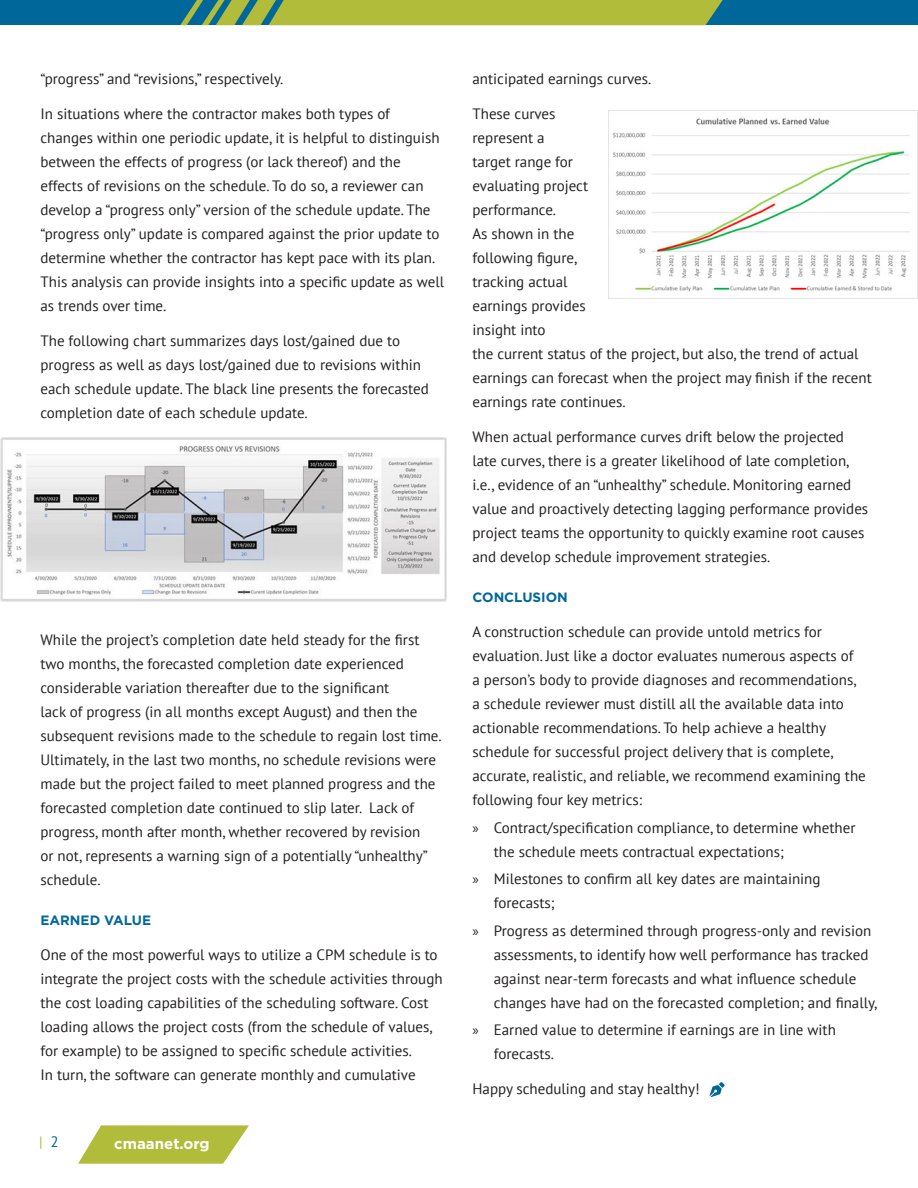
<style>
.page{position:relative;width:918px;height:1188px;background:#fff}
.page>*{position:absolute;margin:0;border:0;box-sizing:border-box;transform-origin:0 0}
.BodyText{font:15px/24px "PT Sans";color:#231f20}
.t1{font:700 15px "Gotham";color:#fff}
.t2{font:15px "PT Sans";color:#b0bc3a}
.Heading_3{font:700 13.5px "Gotham";color:#00679b}
.s1{color:#00679b}
.s2{font-family:"Myriad Pro"}
</style>
<div class="page">
<svg style="left:78px;top:1125px;width:171px;height:39px;background:#bcc659"></svg>
<div style="left:0;top:0;width:918px;height:25px;background:#00679b"></div>
<svg style="left:180px;top:0;width:543px;height:25px;background:#9db343"></svg>
<img style="left:608px;top:111px;width:310px;height:188px">
<img style="left:1px;top:438px;width:445px;height:163px">
<svg style="left:710px;top:1082px;width:15px;height:15px"></svg>
<p class="BodyText" style="left:40px;top:67px;width:244px">“progress” and “revisions,” respectively.</p>
<p class="BodyText" style="left:40px;top:101px;width:405px">In situations where the contractor makes both types of changes within one periodic update, it is helpful to distinguish between the effects of progress (or lack thereof) and the effects of revisions on the schedule. To do so, a reviewer can develop a “progress only” version of the schedule update. The “progress only” update is compared against the prior update to determine whether the contractor has kept pace with its plan.<br>This analysis can provide insights into a specific update as well as trends over time.</p>
<p class="BodyText" style="left:40px;top:328px;width:390px">The following chart summarizes days lost/gained due to progress as well as days lost/gained due to revisions within each schedule update. The black line presents the forecasted completion date of each schedule update.</p>
<p class="BodyText" style="left:40px;top:627px;width:403px">While the project’s completion date held steady for the first two months, the forecasted completion date experienced considerable variation thereafter due to the significant<br>lack of progress (in all months except August) and then the subsequent revisions made to the schedule to regain lost time.<br>Ultimately, in the last two months, no schedule revisions were made but the project failed to meet planned progress and the forecasted completion date continued to slip later. Lack of progress, month after month, whether recovered by revision<br>or not, represents a warning sign of a potentially “unhealthy” schedule.</p>
<p class="Heading_3" style="left:40px;top:911px;width:112px">EARNED VALUE</p>
<p class="BodyText" style="left:40px;top:942px;width:404px">One of the most powerful ways to utilize a CPM schedule is to integrate the project costs with the schedule activities through the cost loading capabilities of the scheduling software. Cost loading allows the project costs (from the schedule of values, for example) to be assigned to specific schedule activities.<br>In turn, the software can generate monthly and cumulative</p>
<p class="t2" style="left:39px;top:1132px;width:21px">| <span class="s1">2</span></p>
<p class="t1" style="left:114px;top:1134px;width:97px">cmaanet.org</p>
<p class="BodyText" style="left:472px;top:67px;width:180px">anticipated earnings curves.</p>
<p class="BodyText" style="left:472px;top:101px;width:401px">These curves<br>represent a<br>target range for<br>evaluating project<br>performance.<br>As shown in the<br>following figure,<br>tracking actual<br>earnings provides<br>insight into<br>the current status of the project, but also, the trend of actual earnings can forecast when the project may finish if the recent earnings rate continues.</p>
<p class="BodyText" style="left:472px;top:424px;width:397px">When actual performance curves drift below the projected late curves, there is a greater likelihood of late completion, i.e., evidence of an “unhealthy” schedule. Monitoring earned value and proactively detecting lagging performance provides project teams the opportunity to quickly examine root causes and develop schedule improvement strategies.</p>
<p class="Heading_3" style="left:472px;top:589px;width:97px">CONCLUSION</p>
<p class="BodyText" style="left:472px;top:620px;width:395px">A construction schedule can provide untold metrics for evaluation. Just like a doctor evaluates numerous aspects of<br>a person’s body to provide diagnoses and recommendations, a schedule reviewer must distill all the available data into actionable recommendations. To help achieve a healthy schedule for successful project delivery that is complete, accurate, realistic, and reliable, we recommend examining the following four key metrics:</p>
<p class="BodyText" style="left:494px;top:815px;width:363px;text-indent:-21px"><span class="s2">»</span> Contract/specification compliance, to determine whether the schedule meets contractual expectations;</p>
<p class="BodyText" style="left:494px;top:867px;width:328px;text-indent:-21px"><span class="s2">»</span> Milestones to confirm all key dates are maintaining forecasts;</p>
<p class="BodyText" style="left:494px;top:918px;width:385px;text-indent:-21px"><span class="s2">»</span> Progress as determined through progress-only and revision assessments, to identify how well performance has tracked against near-term forecasts and what influence schedule changes have had on the forecasted completion; and finally,</p>
<p class="BodyText" style="left:494px;top:1018px;width:344px;text-indent:-21px"><span class="s2">»</span> Earned value to determine if earnings are in line with forecasts.</p>
<p class="BodyText" style="left:472px;top:1076px;width:229px">Happy scheduling and stay healthy!</p>
</div>
